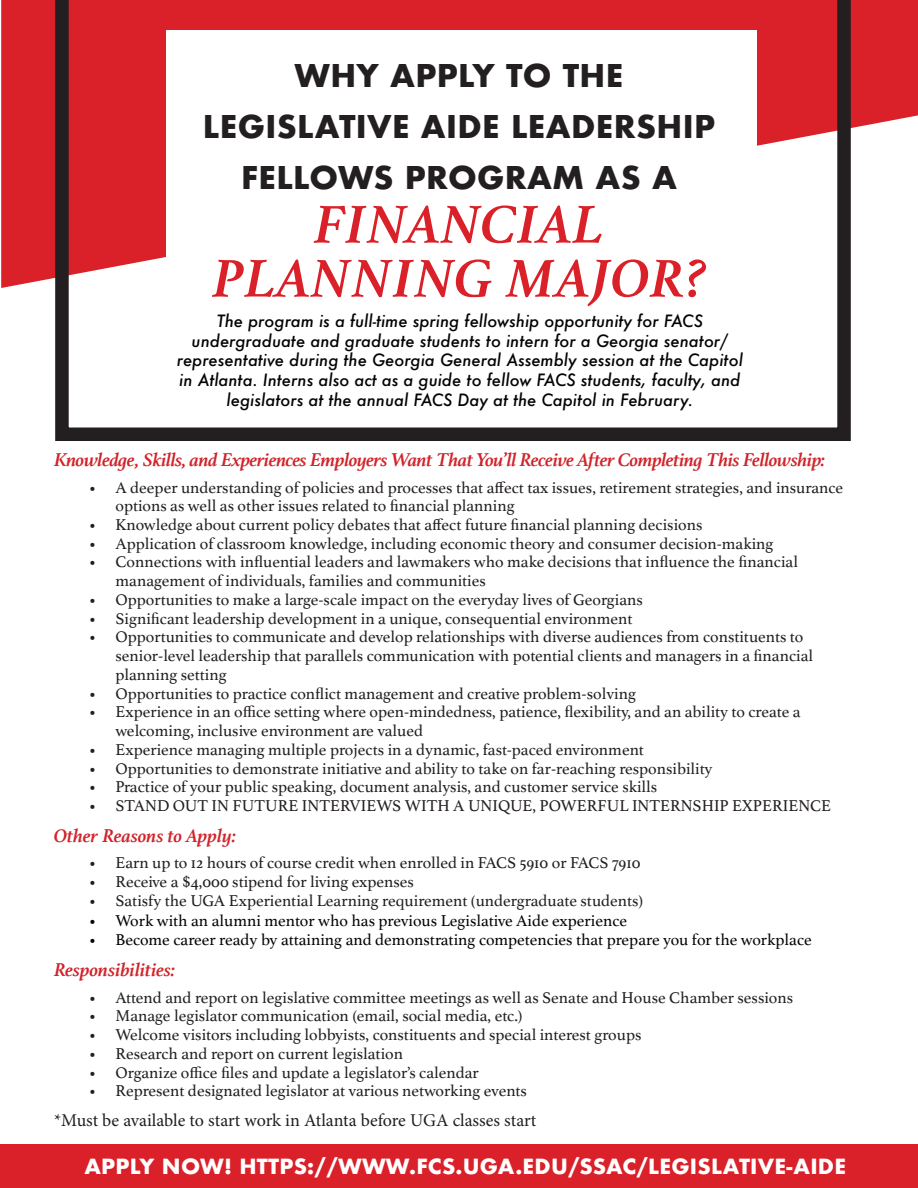
<style>
.page{position:relative;width:918px;height:1188px;background:#fff}
.page>*{position:absolute;margin:0;border:0;box-sizing:border-box;transform-origin:0 0}
.t1{font:italic 700 55.95px/54px "Athelas";letter-spacing:.01em;color:#da2028;text-align:center}
.t2{font:700 30.45px/51px "Futura";letter-spacing:.01em;color:#231f20;text-align:center}
.t3{font:700 20.4px "Futura";letter-spacing:.01em;color:#fff}
.t4{font:italic 700 19.5px "Athelas";letter-spacing:-.02em;color:#d1232a}
.t5{font:italic 700 19.5px "Athelas";color:#d1232a}
.t6{font:18px "Minion Pro";letter-spacing:-.005em;color:#231f20}
.t7{font:16.5px/18.8px "Athelas";color:#231f20}
.t8{font:italic 500 16.5px/19.8px "Futura";color:#040503;text-align:center}
.t9{font:16.5px "Athelas";color:#040503}
</style>
<div class="page">
<svg style="left:1px;top:0;width:917px;height:288px;fill:#da2028"></svg>
<svg style="left:55px;top:0;width:796px;height:441px"></svg>
<div style="left:0;top:1144px;width:918px;height:44px;background:#da2028"></div>
<h2 class="t2" style="left:203px;top:50px;width:514px">WHY APPLY TO THE<br>LEGISLATIVE AIDE LEADERSHIP<br>FELLOWS PROGRAM AS A</h2>
<h1 class="t1" style="left:212px;top:196px;width:495px">FINANCIAL<br>PLANNING MAJOR?</h1>
<p class="t8" style="left:177px;top:311px;width:568px">The program is a full-time spring fellowship opportunity for FACS undergraduate and graduate students to intern for a Georgia senator/ representative during the Georgia General Assembly session at the Capitol in Atlanta. Interns also act as a guide to fellow FACS students, faculty, and legislators at the annual FACS Day at the Capitol in February.</p>
<p class="t4" style="left:54px;top:444px;width:773px">Knowledge, Skills, and Experiences Employers Want That You’ll Receive After Completing This Fellowship:</p>
<p class="t7" style="left:115px;top:477px;width:729px;text-indent:-27px">• A deeper understanding of policies and processes that affect tax issues, retirement strategies, and insurance options as well as other issues related to financial planning</p>
<p class="t7" style="left:88px;top:515px;width:615px">• Knowledge about current policy debates that affect future financial planning decisions</p>
<p class="t7" style="left:88px;top:533px;width:687px">• Application of classroom knowledge, including economic theory and consumer decision-making</p>
<p class="t7" style="left:115px;top:552px;width:684px;text-indent:-27px">• Connections with influential leaders and lawmakers who make decisions that influence the financial management of individuals, families and communities</p>
<p class="t7" style="left:88px;top:590px;width:556px">• Opportunities to make a large-scale impact on the everyday lives of Georgians</p>
<p class="t7" style="left:88px;top:608px;width:546px">• Significant leadership development in a unique, consequential environment</p>
<p class="t7" style="left:115px;top:627px;width:699px;text-indent:-27px">• Opportunities to communicate and develop relationships with diverse audiences from constituents to senior-level leadership that parallels communication with potential clients and managers in a financial planning setting</p>
<p class="t7" style="left:88px;top:683px;width:549px">• Opportunities to practice conflict management and creative problem-solving</p>
<p class="t7" style="left:115px;top:702px;width:687px;text-indent:-27px">• Experience in an office setting where open-mindedness, patience, flexibility, and an ability to create a welcoming, inclusive environment are valued</p>
<p class="t7" style="left:88px;top:740px;width:557px">• Experience managing multiple projects in a dynamic, fast-paced environment</p>
<p class="t7" style="left:88px;top:758px;width:626px">• Opportunities to demonstrate initiative and ability to take on far-reaching responsibility</p>
<p class="t7" style="left:88px;top:777px;width:570px">• Practice of your public speaking, document analysis, and customer service skills</p>
<p class="t7" style="left:88px;top:796px;width:744px">• STAND OUT IN FUTURE INTERVIEWS WITH A UNIQUE, POWERFUL INTERNSHIP EXPERIENCE</p>
<p class="t5" style="left:54px;top:820px;width:184px">Other Reasons to Apply:</p>
<p class="t7" style="left:88px;top:853px;width:554px">• Earn up to 12 hours of course credit when enrolled in FACS 5910 or FACS 7910</p>
<p class="t7" style="left:88px;top:872px;width:327px">• Receive a $4,000 stipend for living expenses</p>
<p class="t7" style="left:88px;top:891px;width:556px">• Satisfy the UGA Experiential Learning requirement (undergraduate students)</p>
<p class="t9" style="left:88px;top:907px;width:540px">• Work with an alumni mentor who has previous Legislative Aide experience</p>
<p class="t9" style="left:88px;top:927px;width:725px">• Become career ready by attaining and demonstrating competencies that prepare you for the workplace</p>
<p class="t5" style="left:54px;top:954px;width:123px">Responsibilities:</p>
<p class="t7" style="left:88px;top:987px;width:706px">• Attend and report on legislative committee meetings as well as Senate and House Chamber sessions</p>
<p class="t7" style="left:88px;top:1006px;width:436px">• Manage legislator communication (email, social media, etc.)</p>
<p class="t7" style="left:88px;top:1025px;width:554px">• Welcome visitors including lobbyists, constituents and special interest groups</p>
<p class="t7" style="left:88px;top:1044px;width:316px">• Research and report on current legislation</p>
<p class="t7" style="left:88px;top:1062px;width:392px">• Organize office files and update a legislator’s calendar</p>
<p class="t7" style="left:88px;top:1081px;width:440px">• Represent designated legislator at various networking events</p>
<p class="t6" style="left:54px;top:1108px;width:484px">*Must be available to start work in Atlanta before UGA classes start</p>
<p class="t3" style="left:84px;top:1152px;width:763px">APPLY NOW! HTTPS://WWW.FCS.UGA.EDU/SSAC/LEGISLATIVE-AIDE</p>
</div>
